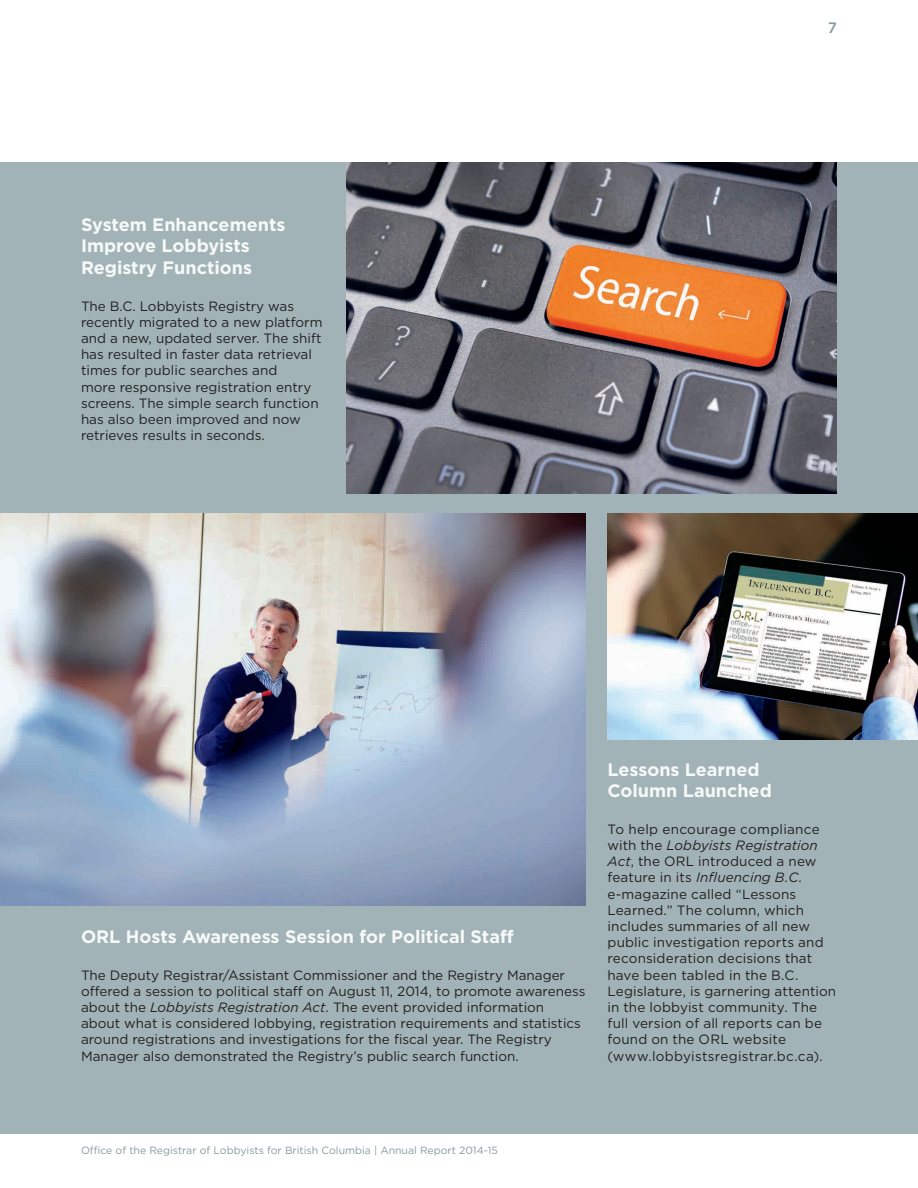
<style>
.page{position:relative;width:918px;height:1188px;background:#fff}
.page>*{position:absolute;margin:0;border:0;box-sizing:border-box;transform-origin:0 0}
.t1{font:700 18px/21.6px "Gotham";color:#f7f9f9}
.t2{font:500 15px "Gotham";color:#899a9e}
.body_text{font:13.5px/16.2px "Gotham";color:#231f20}
.body_text-2{font:13.5px "Gotham";letter-spacing:.025em;color:#231f20}
.t3{font:10.5px "Gotham";color:#899a9e}
.s1{font-style:italic}
</style>
<div class="page">
<div style="left:0;top:162px;width:918px;height:972px;background:#a1b3b7"></div>
<img style="left:346px;top:162px;width:491px;height:331px">
<img style="left:608px;top:513px;width:310px;height:227px">
<img style="left:0;top:513px;width:586px;height:392px">
<p class="t1" style="left:81px;top:213px;width:206px">System Enhancements<br>Improve Lobbyists<br>Registry Functions</p>
<p class="body_text" style="left:81px;top:297px;width:243px">The B.C. Lobbyists Registry was recently migrated to a new platform and a new, updated server. The shift has resulted in faster data retrieval times for public searches and<br>more responsive registration entry screens. The simple search function has also been improved and now retrieves results in seconds.</p>
<p class="t2" style="left:828px;top:20px;width:11px">7</p>
<p class="t1" style="left:81px;top:925px;width:434px">ORL Hosts Awareness Session for Political Staff</p>
<p class="body_text" style="left:81px;top:966px;width:506px">The Deputy Registrar/Assistant Commissioner and the Registry Manager offered a session to political staff on August 11, 2014, to promote awareness about the <span class="s1">Lobbyists Registration Act</span>. The event provided information about what is considered lobbying, registration requirements and statistics around registrations and investigations for the fiscal year. The Registry Manager also demonstrated the Registry’s public search function.</p>
<p class="t1" style="left:608px;top:758px;width:166px">Lessons Learned<br>Column Launched</p>
<p class="body_text" style="left:608px;top:821px;width:230px">To help encourage compliance with the <span class="s1">Lobbyists Registration<br>Act</span>, the ORL introduced a new feature in its <span class="s1">Influencing B.C. </span>e-magazine called “Lessons<br>Learned.” The column, which includes summaries of all new public investigation reports and reconsideration decisions that have been tabled in the B.C.<br>Legislature, is garnering attention in the lobbyist community. The full version of all reports can be found on the ORL website</p>
<p class="body_text-2" style="left:608px;top:1048px;width:217px">(www.lobbyistsregistrar.bc.ca).</p>
<p class="t3" style="left:81px;top:1145px;width:418px">Office of the Registrar of Lobbyists for British Columbia | Annual Report 2014-15</p>
</div>
